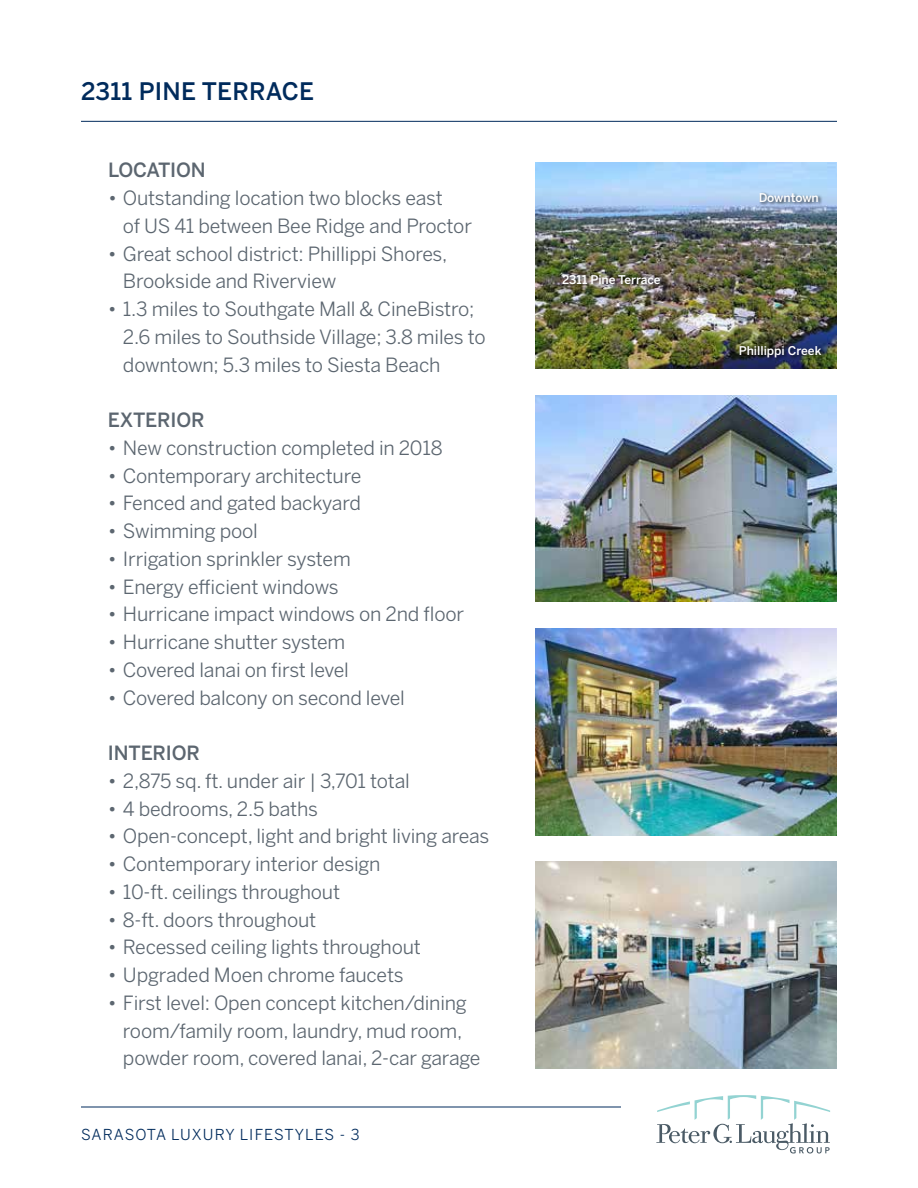
<style>
.page{position:relative;width:918px;height:1188px;background:#fff}
.page>*{position:absolute;margin:0;border:0;box-sizing:border-box;transform-origin:0 0}
.t1{font:500 24px "Benton Sans";letter-spacing:.01em;color:#002b5c}
.t2{font:19.5px/27.8px "Benton Sans";letter-spacing:-.01em;color:#5c6670}
.t3{font:500 19.5px "Benton Sans";letter-spacing:-.01em;color:#5c6670}
.t4{font:15px "Benton Sans";letter-spacing:.065em;color:#002b5c}
.t5{font:500 12px "Benton Sans";color:#fff}
</style>
<div class="page">
<svg style="left:656px;top:1095px;width:174px;height:59px"></svg>
<hr style="left:81px;top:1107px;width:540px;height:1px;background:#002b5c">
<hr style="left:81px;top:121px;width:756px;height:1px;background:#002b5c">
<img style="left:536px;top:628px;width:301px;height:207px">
<img style="left:536px;top:162px;width:301px;height:207px">
<img style="left:536px;top:395px;width:301px;height:207px">
<img style="left:536px;top:861px;width:301px;height:207px">
<div style="left:561px;top:274px;width:104px;height:14px;background:#000;opacity:.75"></div>
<div style="left:739px;top:345px;width:87px;height:17px;background:#000;opacity:.75"></div>
<div style="left:759px;top:192px;width:64px;height:14px;background:#000;opacity:.75"></div>
<p class="t1" style="left:81px;top:77px;width:235px">2311 PINE TERRACE</p>
<p class="t3" style="left:108px;top:159px;width:99px">LOCATION</p>
<p class="t2" style="left:123px;top:184px;width:351px;text-indent:-15px">• Outstanding location two blocks east<br>of US 41 between Bee Ridge and Proctor</p>
<p class="t2" style="left:123px;top:239px;width:326px;text-indent:-15px">• Great school district: Phillippi Shores,<br>Brookside and Riverview</p>
<p class="t2" style="left:123px;top:295px;width:364px;text-indent:-15px">• 1.3 miles to Southgate Mall &amp; CineBistro;<br>2.6 miles to Southside Village; 3.8 miles to downtown; 5.3 miles to Siesta Beach</p>
<p class="t3" style="left:108px;top:408px;width:98px">EXTERIOR</p>
<p class="t2" style="left:108px;top:434px;width:336px">• New construction completed in 2018</p>
<p class="t2" style="left:108px;top:461px;width:255px">• Contemporary architecture</p>
<p class="t2" style="left:108px;top:489px;width:254px">• Fenced and gated backyard</p>
<p class="t2" style="left:108px;top:517px;width:151px">• Swimming pool</p>
<p class="t2" style="left:108px;top:545px;width:244px">• Irrigation sprinkler system</p>
<p class="t2" style="left:108px;top:572px;width:232px">• Energy efficient windows</p>
<p class="t2" style="left:108px;top:600px;width:358px">• Hurricane impact windows on 2nd floor</p>
<p class="t2" style="left:108px;top:628px;width:239px">• Hurricane shutter system</p>
<p class="t2" style="left:108px;top:656px;width:242px">• Covered lanai on first level</p>
<p class="t2" style="left:108px;top:683px;width:298px">• Covered balcony on second level</p>
<p class="t3" style="left:108px;top:741px;width:93px">INTERIOR</p>
<p class="t2" style="left:108px;top:767px;width:303px">• 2,875 sq. ft. under air | 3,701 total</p>
<p class="t2" style="left:108px;top:794px;width:212px">• 4 bedrooms, 2.5 baths</p>
<p class="t2" style="left:108px;top:822px;width:383px">• Open-concept, light and bright living areas</p>
<p class="t2" style="left:108px;top:850px;width:274px">• Contemporary interior design</p>
<p class="t2" style="left:108px;top:878px;width:234px">• 10-ft. ceilings throughout</p>
<p class="t2" style="left:108px;top:905px;width:210px">• 8-ft. doors throughout</p>
<p class="t2" style="left:108px;top:933px;width:315px">• Recessed ceiling lights throughout</p>
<p class="t2" style="left:108px;top:961px;width:297px">• Upgraded Moen chrome faucets</p>
<p class="t2" style="left:123px;top:989px;width:359px;text-indent:-15px">• First level: Open concept kitchen/dining room/family room, laundry, mud room, powder room, covered lanai, 2-car garage</p>
<p class="t4" style="left:81px;top:1126px;width:280px">SARASOTA LUXURY LIFESTYLES - 3</p>
<p class="t5" style="left:562px;top:272px;width:100px">2311 Pine Terrace</p>
<p class="t5" style="left:759px;top:190px;width:62px">Downtown</p>
<p class="t5" style="left:739px;top:344px;width:84px">Phillippi Creek</p>
</div>
